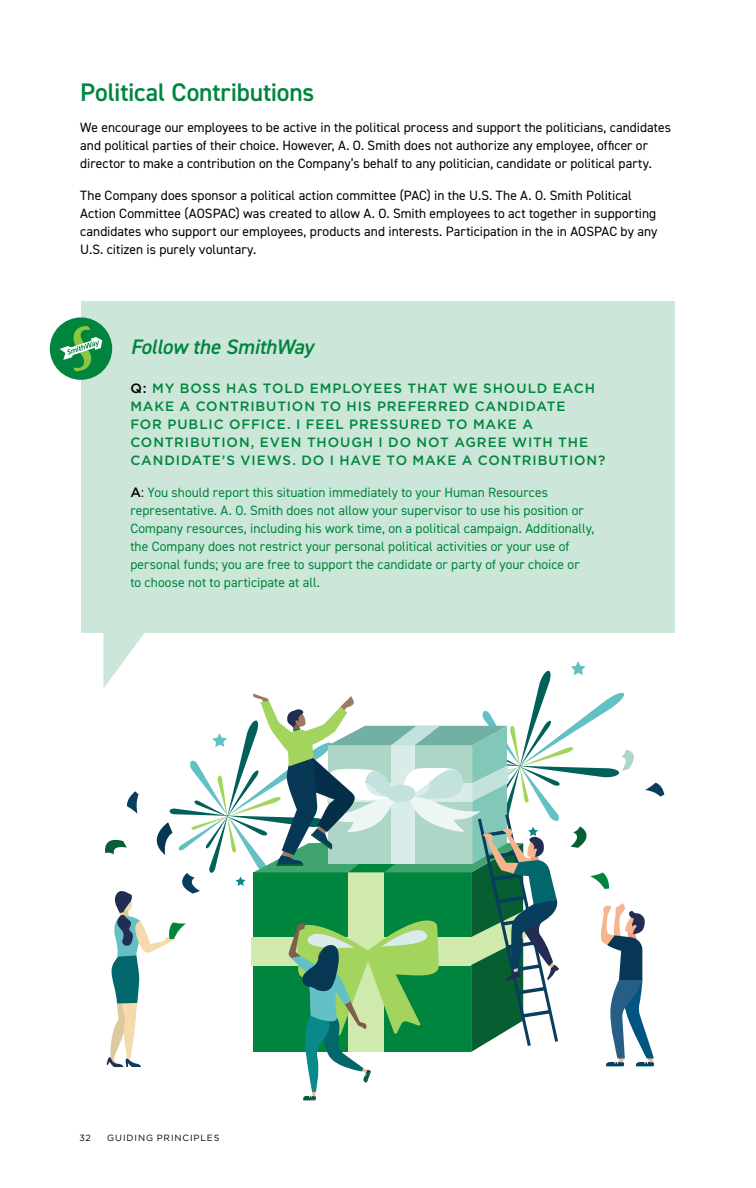
<style>
.page{position:relative;width:756px;height:1188px;background:#fff}
.page>*{position:absolute;margin:0;border:0;box-sizing:border-box;transform-origin:0 0}
.t1{font:600 25.5px "DIN2014";letter-spacing:-.01em;color:#00853f}
.t2{font:italic 600 21px "DIN2014";letter-spacing:-.015em;color:#00853f}
.t3{font:13.5px/18px "DIN2014";letter-spacing:.005em;color:#000}
.t4{font:13.5px/18px "DIN2014";letter-spacing:.005em;color:#00853f}
.t5{font:500 13.5px/18px "Gotham";letter-spacing:.065em;color:#00853f}
.t6{font:9px "Gotham";letter-spacing:.1em;color:#000}
.s1{color:#000}
.s2{font-family:"Gotham";font-weight:500;color:#000}
</style>
<div class="page">
<div style="left:81px;top:301px;width:594px;height:332px;background:#cce7d9"></div>
<svg style="left:103px;top:633px;width:561px;height:468px"></svg>
<div style="left:50px;top:317px;width:62px;height:63px;background:#00853f;border-radius:50%"></div>
<svg style="left:60px;top:326px;width:42px;height:45px"></svg>
<h1 class="t1" style="left:80px;top:75px;width:236px">Political Contributions</h1>
<p class="t3" style="left:80px;top:118px;width:592px">We encourage our employees to be active in the political process and support the politicians, candidates and political parties of their choice. However, A. O. Smith does not authorize any employee, officer or director to make a contribution on the Company’s behalf to any politician, candidate or political party.</p>
<p class="t3" style="left:80px;top:186px;width:579px">The Company does sponsor a political action committee (PAC) in the U.S. The A. O. Smith Political Action Committee (AOSPAC) was created to allow A. O. Smith employees to act together in supporting candidates who support our employees, products and interests. Participation in the in AOSPAC by any U.S. citizen is purely voluntary.</p>
<h2 class="t2" style="left:130px;top:333px;width:185px">Follow the SmithWay</h2>
<p class="t5" style="left:130px;top:379px;width:477px"><span class="s1">Q:</span> MY BOSS HAS TOLD EMPLOYEES THAT WE SHOULD EACH MAKE A CONTRIBUTION TO HIS PREFERRED CANDIDATE<br>FOR PUBLIC OFFICE. I FEEL PRESSURED TO MAKE A CONTRIBUTION, EVEN THOUGH I DO NOT AGREE WITH THE CANDIDATE’S VIEWS. DO I HAVE TO MAKE A CONTRIBUTION?</p>
<p class="t4" style="left:130px;top:483px;width:466px"><span class="s2">A</span><span class="s1">:</span> You should report this situation immediately to your Human Resources representative. A. O. Smith does not allow your supervisor to use his position or Company resources, including his work time, on a political campaign. Additionally, the Company does not restrict your personal political activities or your use of personal funds; you are free to support the candidate or party of your choice or<br>to choose not to participate at all.</p>
<p class="t6" style="left:80px;top:1132px;width:13px">32</p>
<p class="t6" style="left:107px;top:1132px;width:114px">GUIDING PRINCIPLES</p>
</div>
